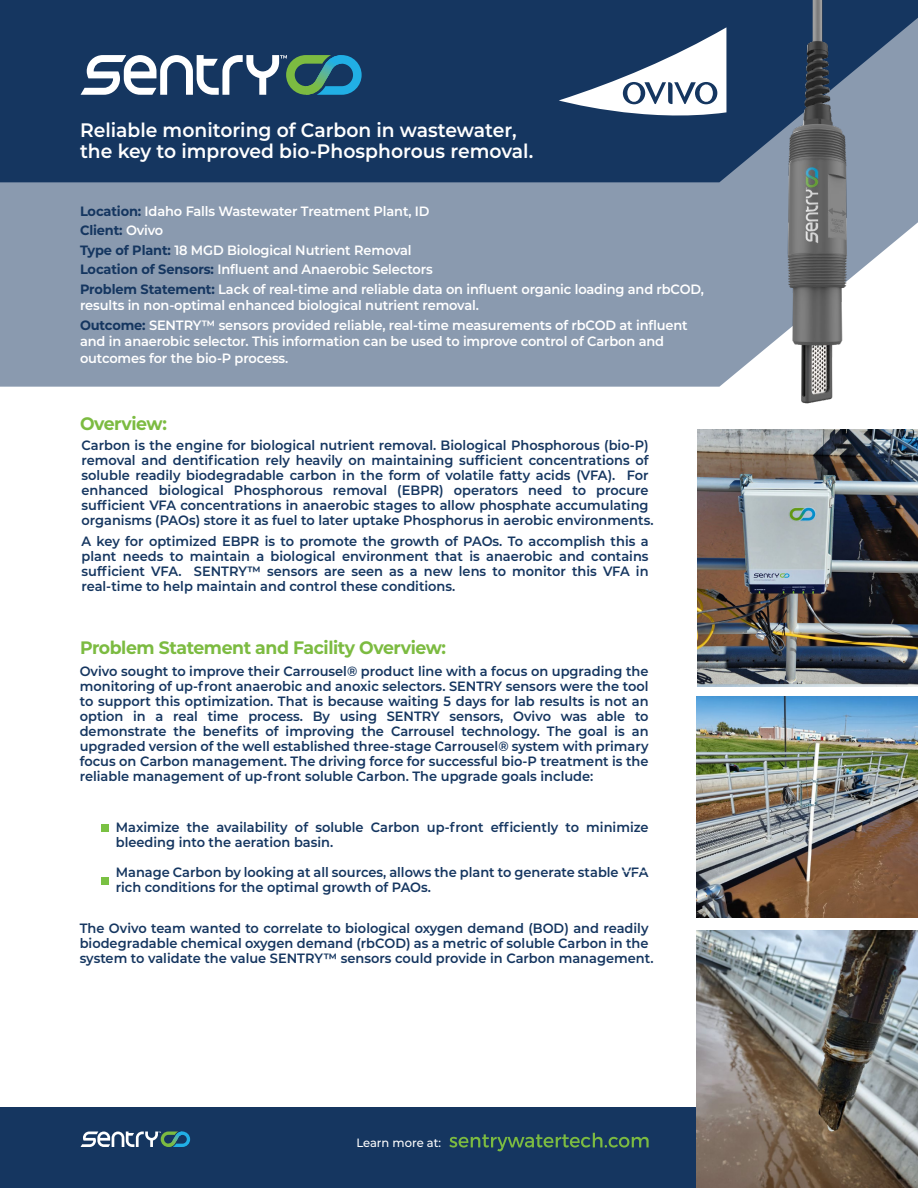
<style>
.page{position:relative;width:918px;height:1188px;background:#fff}
.page>*{position:absolute;margin:0;border:0;box-sizing:border-box;transform-origin:0 0}
.t1{font:600 19.5px/21px "Montserrat";color:#fff;scale:.96 1}
.t2{font:700 18px "Montserrat";letter-spacing:-.025em;color:#7cbb41;scale:.96 1}
.t3{font:600 13.5px/15px "Montserrat";color:#153660;scale:.96 1}
.t4{font:600 13.5px/19.5px "Montserrat";letter-spacing:-.01em;color:#fff;scale:.96 1}
.t5{font:500 12px "Montserrat";letter-spacing:-.005em;color:#fff;scale:.96 1}
.s1{font-weight:700;color:#153660}
</style>
<div class="page">
<svg style="left:0;top:182px;width:918px;height:205px;background:#91a0b4"></svg>
<svg style="left:0;top:0;width:918px;height:182px;background:#1f3e66"></svg>
<div style="left:0;top:1108px;width:918px;height:80px;background:#153660"></div>
<svg style="left:81px;top:1132px;width:109px;height:15px"></svg>
<svg style="left:449px;top:1133px;width:200px;height:18px"></svg>
<svg style="left:81px;top:55px;width:281px;height:40px"></svg>
<img style="left:783px;top:0;width:67px;height:403px">
<div style="left:101px;top:824px;width:7px;height:8px;background:#7ac143"></div>
<div style="left:101px;top:877px;width:7px;height:8px;background:#7ac143"></div>
<img style="left:698px;top:430px;width:220px;height:256px">
<img style="left:697px;top:697px;width:221px;height:220px">
<img style="left:697px;top:931px;width:221px;height:257px">
<svg style="left:559px;top:27px;width:168px;height:97px"></svg>
<h1 class="t1" style="left:80px;top:118px;width:474px">Reliable monitoring of Carbon in wastewater, the key to improved bio-Phosphorous removal.</h1>
<p class="t4" style="left:80px;top:201px;width:652px"><span class="s1">Location:</span> Idaho Falls Wastewater Treatment Plant, ID<br><span class="s1">Client:</span> Ovivo<br><span class="s1">Type of Plant:</span> 18 MGD Biological Nutrient Removal<br><span class="s1">Location of Sensors:</span> Influent and Anaerobic Selectors<br><span class="s1">Problem Statement:</span> Lack of real-time and reliable data on influent organic loading and rbCOD,</p>
<p class="t4" style="left:80px;top:295px;width:635px">results in non-optimal enhanced biological nutrient removal.<br><span class="s1">Outcome:</span> SENTRY™ sensors provided reliable, real-time measurements of rbCOD at influent</p>
<p class="t4" style="left:80px;top:333px;width:610px;line-height:16.5px">and in anaerobic selector. This information can be used to improve control of Carbon and outcomes for the bio-P process.</p>
<h2 class="t2" style="left:80px;top:411px;width:92px">Overview:</h2>
<p class="t3" style="left:82px;top:437px;width:597px">Carbon is the engine for biological nutrient removal. Biological Phosphorous (bio-P) removal and dentification rely heavily on maintaining sufficient concentrations of soluble readily biodegradable carbon in the form of volatile fatty acids (VFA). For enhanced biological Phosphorous removal (EBPR) operators need to procure sufficient VFA concentrations in anaerobic stages to allow phosphate accumulating organisms (PAOs) store it as fuel to later uptake Phosphorus in aerobic environments.</p>
<p class="t3" style="left:82px;top:533px;width:592px;text-align:justify">A key for optimized EBPR is to promote the growth of PAOs. To accomplish this a plant needs to maintain a biological environment that is anaerobic and contains sufficient VFA. SENTRY™ sensors are seen as a new lens to monitor this VFA in real-time to help maintain and control these conditions.</p>
<h2 class="t2" style="left:80px;top:635px;width:383px">Problem Statement and Facility Overview:</h2>
<p class="t3" style="left:80px;top:663px;width:594px;text-align:justify">Ovivo sought to improve their Carrousel® product line with a focus on upgrading the monitoring of up-front anaerobic and anoxic selectors. SENTRY sensors were the tool to support this optimization. That is because waiting 5 days for lab results is not an option in a real time process. By using SENTRY sensors, Ovivo was able to demonstrate the benefits of improving the Carrousel technology. The goal is an upgraded version of the well established three-stage Carrousel® system with primary focus on Carbon management. The driving force for successful bio-P treatment is the reliable management of up-front soluble Carbon. The upgrade goals include:</p>
<p class="t3" style="left:116px;top:819px;width:556px">Maximize the availability of soluble Carbon up-front efficiently to minimize bleeding into the aeration basin.</p>
<p class="t3" style="left:116px;top:864px;width:556px">Manage Carbon by looking at all sources, allows the plant to generate stable VFA rich conditions for the optimal growth of PAOs.</p>
<p class="t3" style="left:80px;top:920px;width:599px">The Ovivo team wanted to correlate to biological oxygen demand (BOD) and readily biodegradable chemical oxygen demand (rbCOD) as a metric of soluble Carbon in the system to validate the value SENTRY™ sensors could provide in Carbon management.</p>
<p class="t5" style="left:356px;top:1135px;width:90px">Learn more at:</p>
</div>
